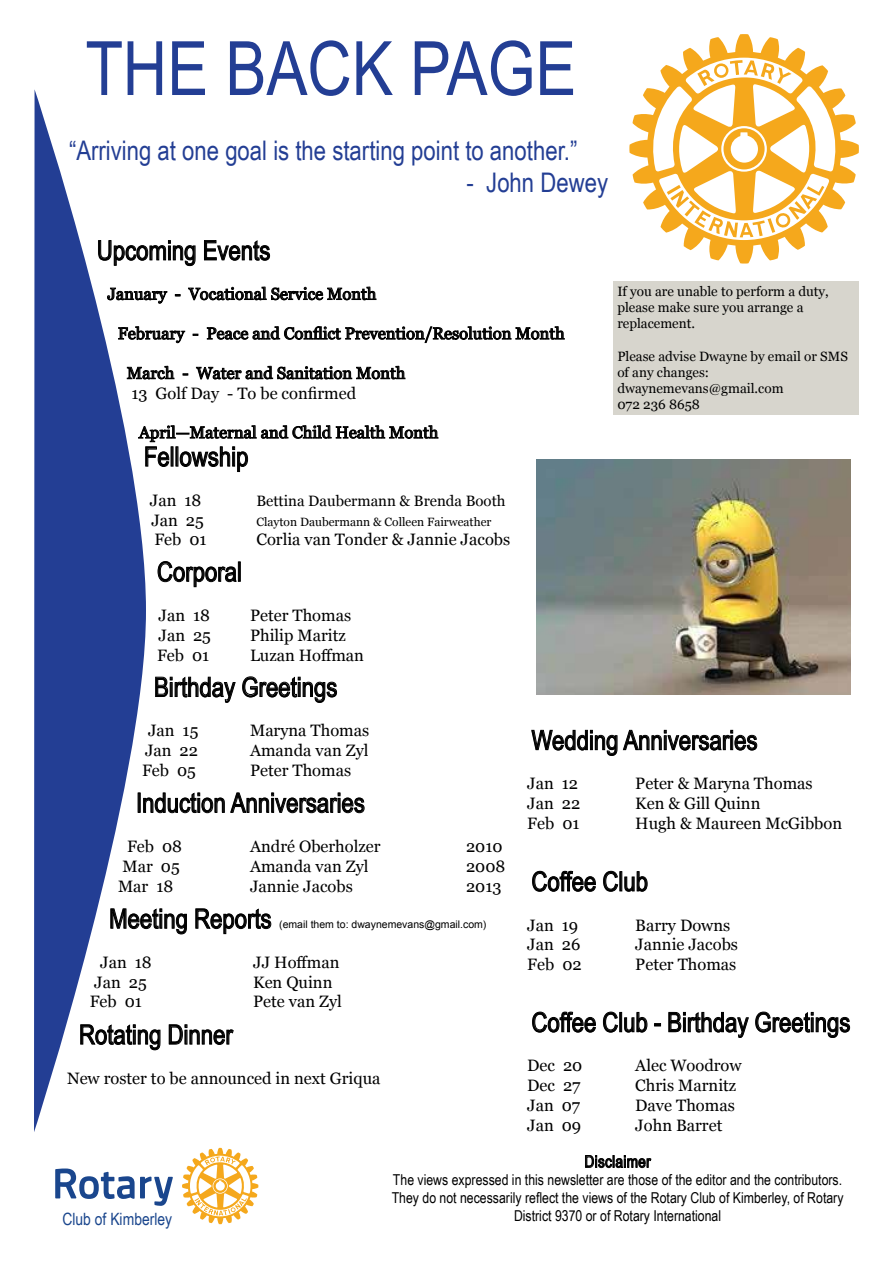
<style>
.page{position:relative;width:893px;height:1263px;background:#fff}
.page>*{position:absolute;margin:0;border:0;box-sizing:border-box;transform-origin:0 0}
.t1{font:75px "Arial Narrow";color:#233e94}
.t2{font:27px "Arial Narrow";color:#000}
.t3{font:27px "Arial Narrow";color:#233e94}
.t4{font:16.95px "Arial Narrow";color:#1a468d}
.t5{font:16.5px/19.8px "Georgia";color:#000}
.t6{font:16.5px "Arial Narrow";letter-spacing:.02em;color:#000}
.t7{font:15px/18px "Arial Narrow";color:#000}
.t8{font:15px "Georgia";color:#000}
.t9{font:13.5px/16.2px "Georgia";color:#000}
.t10{font:12px "Georgia";color:#000}
.t11{font:10.5px "Arial";color:#000}
</style>
<div class="page">
<svg style="left:585px;top:1155px;width:66px;height:13px"></svg>
<svg style="left:55px;top:1168px;width:118px;height:38px"></svg>
<svg style="left:182px;top:1148px;width:76px;height:76px"></svg>
<svg style="left:629px;top:34px;width:230px;height:230px"></svg>
<svg style="left:34px;top:89px;width:112px;height:1043px;fill:#233e94"></svg>
<div style="left:613px;top:281px;width:246px;height:134px;background:#d7d5cd"></div>
<svg style="left:98px;top:240px;width:98px;height:26px"></svg>
<svg style="left:204px;top:240px;width:66px;height:21px"></svg>
<svg style="left:106px;top:287px;width:62px;height:17px"></svg>
<svg style="left:175px;top:294px;width:6px;height:2px"></svg>
<svg style="left:188px;top:286px;width:189px;height:15px"></svg>
<svg style="left:118px;top:326px;width:68px;height:18px"></svg>
<svg style="left:206px;top:326px;width:359px;height:17px"></svg>
<svg style="left:126px;top:365px;width:49px;height:15px"></svg>
<svg style="left:196px;top:365px;width:210px;height:15px"></svg>
<svg style="left:531px;top:729px;width:227px;height:27px"></svg>
<svg style="left:532px;top:870px;width:64px;height:22px"></svg>
<svg style="left:603px;top:870px;width:45px;height:22px"></svg>
<svg style="left:532px;top:1011px;width:64px;height:22px"></svg>
<svg style="left:603px;top:1011px;width:15px;height:22px"></svg>
<div style="left:619px;top:1012px;width:3px;height:20px;border:1px solid #000"></div>
<svg style="left:624px;top:1011px;width:24px;height:22px"></svg>
<svg style="left:654px;top:1023px;width:7px;height:3px"></svg>
<svg style="left:668px;top:1011px;width:81px;height:27px"></svg>
<svg style="left:755px;top:1011px;width:95px;height:27px"></svg>
<svg style="left:143px;top:791px;width:222px;height:23px"></svg>
<svg style="left:155px;top:676px;width:81px;height:27px"></svg>
<svg style="left:242px;top:676px;width:95px;height:27px"></svg>
<svg style="left:157px;top:561px;width:80px;height:26px"></svg>
<div style="left:238px;top:562px;width:3px;height:20px;border:1px solid #000"></div>
<svg style="left:138px;top:425px;width:301px;height:47px"></svg>
<img style="left:536px;top:459px;width:314px;height:235px">
<svg style="left:110px;top:906px;width:77px;height:29px"></svg>
<svg style="left:195px;top:908px;width:77px;height:26px"></svg>
<svg style="left:80px;top:1023px;width:81px;height:28px"></svg>
<svg style="left:168px;top:1024px;width:66px;height:21px"></svg>
<h1 class="t1" style="left:85px;top:14px;width:405px">The Back Page</h1>
<h2 class="t3" style="left:69px;top:130px;width:510px">“Arriving at one goal is the starting point to another.”</h2>
<h2 class="t3" style="left:467px;top:163px;width:143px">- John Dewey</h2>
<h2 class="t2" style="left:97px;top:231px;width:175px">Upcoming Events</h2>
<p class="t5" style="left:107px;top:284px;width:270px">January - Vocational Service Month</p>
<p class="t5" style="left:118px;top:324px;width:448px">February - Peace and Conflict Prevention/Resolution Month</p>
<p class="t5" style="left:127px;top:363px;width:280px">March - Water and Sanitation Month<br>13 Golf Day - To be confirmed</p>
<p class="t5" style="left:139px;top:423px;width:301px">April—Maternal and Child Health Month</p>
<h2 class="t2" style="left:144px;top:437px;width:106px">Fellowship</h2>
<p class="t5" style="left:150px;top:490px;width:53px">Jan 18</p>
<p class="t8" style="left:256px;top:491px;width:251px">Bettina Daubermann &amp; Brenda Booth</p>
<p class="t5" style="left:151px;top:510px;width:54px">Jan 25</p>
<p class="t10" style="left:256px;top:514px;width:236px">Clayton Daubermann &amp; Colleen Fairweather</p>
<p class="t5" style="left:154px;top:530px;width:54px">Feb 01</p>
<p class="t5" style="left:256px;top:530px;width:255px">Corlia van Tonder &amp; Jannie Jacobs</p>
<h2 class="t2" style="left:157px;top:552px;width:86px">Corporal</h2>
<p class="t5" style="left:159px;top:606px;width:53px">Jan 18</p>
<p class="t5" style="left:250px;top:606px;width:103px">Peter Thomas</p>
<p class="t5" style="left:159px;top:625px;width:54px">Jan 25</p>
<p class="t5" style="left:250px;top:625px;width:97px">Philip Maritz</p>
<p class="t5" style="left:157px;top:645px;width:54px">Feb 01</p>
<p class="t5" style="left:250px;top:645px;width:115px">Luzan Hoffman</p>
<p class="t9" style="left:617px;top:284px;width:213px">If you are unable to perform a duty, please make sure you arrange a replacement.</p>
<p class="t9" style="left:617px;top:348px;width:232px">Please advise Dwayne by email or SMS of any changes: dwaynemevans@gmail.com<br>072 236 8658</p>
<h2 class="t2" style="left:154px;top:667px;width:185px">Birthday Greetings</h2>
<p class="t5" style="left:148px;top:721px;width:52px">Jan 15</p>
<p class="t5" style="left:250px;top:721px;width:121px">Maryna Thomas</p>
<p class="t5" style="left:145px;top:741px;width:55px">Jan 22</p>
<p class="t5" style="left:250px;top:741px;width:120px">Amanda van Zyl</p>
<p class="t5" style="left:142px;top:760px;width:55px">Feb 05</p>
<p class="t5" style="left:250px;top:760px;width:103px">Peter Thomas</p>
<h2 class="t2" style="left:136px;top:783px;width:230px">Induction Anniversaries</h2>
<p class="t5" style="left:127px;top:837px;width:57px">Feb 08</p>
<p class="t5" style="left:250px;top:837px;width:132px">André Oberholzer</p>
<p class="t5" style="left:466px;top:837px;width:38px">2010</p>
<p class="t5" style="left:123px;top:856px;width:59px">Mar 05</p>
<p class="t5" style="left:250px;top:856px;width:120px">Amanda van Zyl</p>
<p class="t5" style="left:466px;top:856px;width:41px">2008</p>
<p class="t5" style="left:118px;top:876px;width:57px">Mar 18</p>
<p class="t5" style="left:250px;top:876px;width:104px">Jannie Jacobs</p>
<p class="t5" style="left:466px;top:876px;width:37px">2013</p>
<h2 class="t2" style="left:109px;top:899px;width:164px">Meeting Reports</h2>
<p class="t11" style="left:279px;top:917px;width:209px">(email them to: dwaynemevans@gmail.com)</p>
<p class="t5" style="left:100px;top:953px;width:53px">Jan 18</p>
<p class="t5" style="left:253px;top:953px;width:88px">JJ Hoffman</p>
<p class="t5" style="left:94px;top:972px;width:54px">Jan 25</p>
<p class="t5" style="left:253px;top:972px;width:81px">Ken Quinn</p>
<p class="t5" style="left:90px;top:992px;width:54px">Feb 01</p>
<p class="t5" style="left:253px;top:992px;width:90px">Pete van Zyl</p>
<h2 class="t2" style="left:79px;top:1015px;width:155px">Rotating Dinner</h2>
<p class="t5" style="left:67px;top:1068px;width:315px">New roster to be announced in next Griqua</p>
<h2 class="t2" style="left:531px;top:720px;width:228px">Wedding Anniversaries</h2>
<p class="t5" style="left:527px;top:774px;width:52px">Jan 12</p>
<p class="t5" style="left:635px;top:774px;width:179px">Peter &amp; Maryna Thomas</p>
<p class="t5" style="left:527px;top:794px;width:55px">Jan 22</p>
<p class="t5" style="left:635px;top:794px;width:127px">Ken &amp; Gill Quinn</p>
<p class="t5" style="left:527px;top:814px;width:54px">Feb 01</p>
<p class="t5" style="left:635px;top:814px;width:208px">Hugh &amp; Maureen McGibbon</p>
<h2 class="t2" style="left:531px;top:862px;width:118px">Coffee Club</h2>
<p class="t5" style="left:527px;top:915px;width:53px">Jan 19</p>
<p class="t5" style="left:635px;top:915px;width:97px">Barry Downs</p>
<p class="t5" style="left:527px;top:935px;width:55px">Jan 26</p>
<p class="t5" style="left:635px;top:935px;width:104px">Jannie Jacobs</p>
<p class="t5" style="left:527px;top:955px;width:56px">Feb 02</p>
<p class="t5" style="left:635px;top:955px;width:103px">Peter Thomas</p>
<h2 class="t2" style="left:531px;top:1002px;width:320px">Coffee Club - Birthday Greetings</h2>
<p class="t5" style="left:527px;top:1056px;width:57px">Dec 20</p>
<p class="t5" style="left:635px;top:1056px;width:108px">Alec Woodrow</p>
<p class="t5" style="left:527px;top:1076px;width:55px">Dec 27</p>
<p class="t5" style="left:635px;top:1076px;width:102px">Chris Marnitz</p>
<p class="t5" style="left:527px;top:1096px;width:54px">Jan 07</p>
<p class="t5" style="left:635px;top:1096px;width:101px">Dave Thomas</p>
<p class="t5" style="left:527px;top:1115px;width:56px">Jan 09</p>
<p class="t5" style="left:635px;top:1115px;width:89px">John Barret</p>
<p class="t6" style="left:585px;top:1149px;width:68px">Disclaimer</p>
<p class="t7" style="left:392px;top:1170px;width:453px">The views expressed in this newsletter are those of the editor and the contributors.<br>They do not necessarily reflect the views of the Rotary Club of Kimberley, of Rotary</p>
<p class="t4" style="left:62px;top:1207px;width:111px">Club of Kimberley</p>
<p class="t7" style="left:514px;top:1206px;width:209px">District 9370 or of Rotary International</p>
</div>
